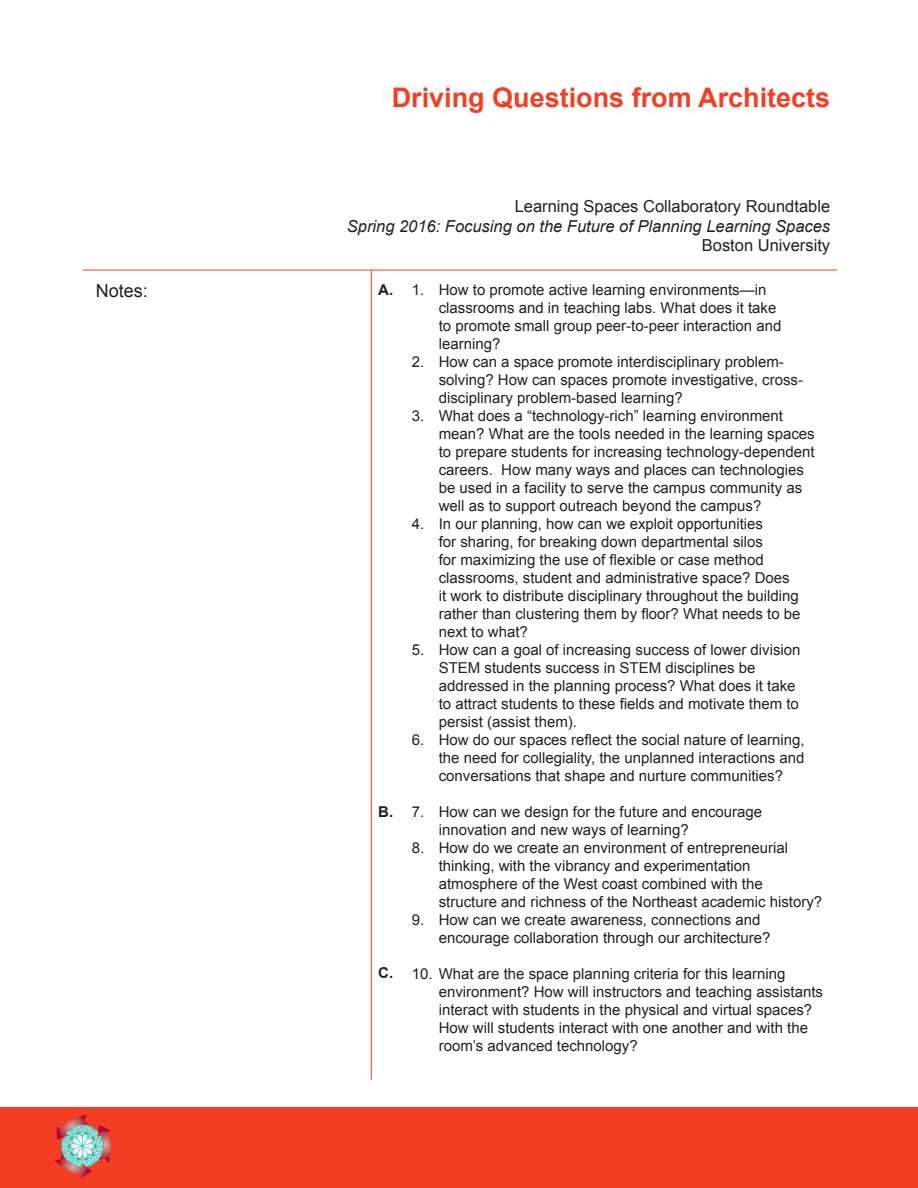
<style>
.page{position:relative;width:918px;height:1188px;background:#fff}
.page>*{position:absolute;margin:0;border:0;box-sizing:border-box;transform-origin:0 0}
.t1{font:700 27px "Arial";color:#f43e23}
.t2{font:18px "Arial";color:#231f20}
.t3{font:italic 16.5px "Arial";color:#231f20}
.t4{font:16.5px "Arial";color:#231f20}
.Number_Bullets{font:15px/18px "Arial";color:#231f20}
.Text{font:700 15px "Arial";color:#231f20}
</style>
<div class="page">
<div style="left:0;top:1107px;width:918px;height:81px;background:#f43e23"></div>
<svg style="left:54px;top:1115px;width:57px;height:63px"></svg>
<hr style="left:82px;top:270px;width:755px;height:1px;background:#f43e23">
<hr style="left:371px;top:270px;width:1px;height:810px;background:#f43e23">
<p class="t1" style="left:392px;top:80px;width:440px">Driving Questions from Architects</p>
<p class="t4" style="left:515px;top:195px;width:317px">Learning Spaces Collaboratory Roundtable</p>
<p class="t3" style="left:347px;top:215px;width:485px">Spring 2016: Focusing on the Future of Planning Learning Spaces</p>
<p class="t4" style="left:702px;top:235px;width:130px">Boston University</p>
<p class="t2" style="left:96px;top:278px;width:54px">Notes:</p>
<p class="Number_Bullets" style="left:439px;top:281px;width:344px;text-indent:-27px">1. How to promote active learning environments—in classrooms and in teaching labs. What does it take to promote small group peer-to-peer interaction and learning?</p>
<p class="Number_Bullets" style="left:439px;top:353px;width:366px;text-indent:-27px">2. How can a space promote interdisciplinary problem&shy;solving? How can spaces promote investigative, cross&shy;disciplinary problem-based learning?</p>
<p class="Number_Bullets" style="left:439px;top:407px;width:378px;text-indent:-27px">3. What does a “technology-rich” learning environment mean? What are the tools needed in the learning spaces to prepare students for increasing technology-dependent careers. How many ways and places can technologies be used in a facility to serve the campus community as well as to support outreach beyond the campus?</p>
<p class="Number_Bullets" style="left:439px;top:515px;width:363px;text-indent:-27px">4. In our planning, how can we exploit opportunities<br>for sharing, for breaking down departmental silos<br>for maximizing the use of flexible or case method classrooms, student and administrative space? Does it work to distribute disciplinary throughout the building rather than clustering them by floor? What needs to be next to what?</p>
<p class="Number_Bullets" style="left:439px;top:641px;width:363px;text-indent:-27px">5. How can a goal of increasing success of lower division STEM students success in STEM disciplines be addressed in the planning process? What does it take to attract students to these fields and motivate them to persist (assist them).</p>
<p class="Number_Bullets" style="left:439px;top:731px;width:367px;text-align:justify;text-indent:-27px">6. How do our spaces reflect the social nature of learning, the need for collegiality, the unplanned interactions and conversations that shape and nurture communities?</p>
<p class="Number_Bullets" style="left:439px;top:803px;width:325px;text-indent:-27px">7. How can we design for the future and encourage innovation and new ways of learning?</p>
<p class="Number_Bullets" style="left:439px;top:839px;width:385px;text-indent:-27px">8. How do we create an environment of entrepreneurial thinking, with the vibrancy and experimentation atmosphere of the West coast combined with the structure and richness of the Northeast academic history?</p>
<p class="Number_Bullets" style="left:439px;top:911px;width:333px;text-indent:-27px">9. How can we create awareness, connections and encourage collaboration through our architecture?</p>
<p class="Number_Bullets" style="left:439px;top:965px;width:386px;text-indent:-27px">10. What are the space planning criteria for this learning environment? How will instructors and teaching assistants interact with students in the physical and virtual spaces?<br>How will students interact with one another and with the room’s advanced technology?</p>
<p class="Text" style="left:378px;top:280px;width:16px">A.</p>
<p class="Text" style="left:378px;top:801px;width:16px">B.</p>
<p class="Text" style="left:378px;top:963px;width:16px">C.</p>
</div>
